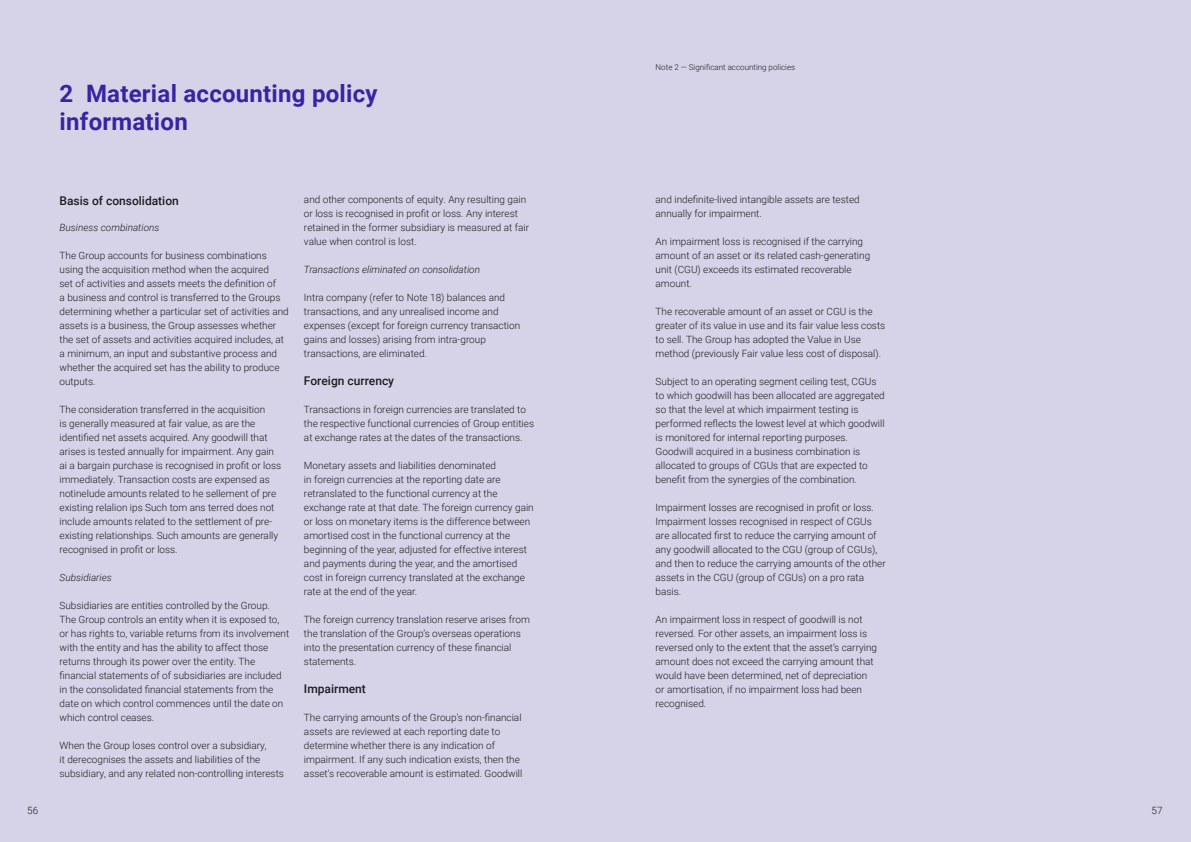
<style>
.page{position:relative;width:1191px;height:842px;background:#d6d3e9}
.page>*{position:absolute;margin:0;border:0;box-sizing:border-box;transform-origin:0 0}
.t1{font:700 24px/28px "Roboto";letter-spacing:.01em;color:#3824a3}
.t2{font:500 12px "Roboto";color:#1d1d1e}
.t3{font:300 10px/14px "Roboto";color:#1d1d1e}
.t4{font:italic 300 10px "Roboto";color:#1d1d1e}
.t5{font:300 10px "Roboto";color:#231f20}
.t6{font:300 8px "Roboto";color:#1d1d1e}
</style>
<div class="page">
<p class="t1" style="left:60px;top:79px;width:320px">2 Material accounting policy information</p>
<p class="t2" style="left:60px;top:193px;width:121px">Basis of consolidation</p>
<p class="t4" style="left:60px;top:221px;width:101px">Business combinations</p>
<p class="t3" style="left:60px;top:248px;width:231px">The Group accounts for business combinations using the acquisition method when the acquired<br>set of activities and assets meets the definition of<br>a business and control is transferred to the Groups determining whether a particular set of activities and assets is a business, the Group assesses whether the set of assets and activities acquired includes, at a minimum, an input and substantive process and whether the acquired set has the ability to produce outputs.</p>
<p class="t3" style="left:60px;top:402px;width:223px">The consideration transferred in the acquisition<br>is generally measured at fair value, as are the identified net assets acquired. Any goodwill that arises is tested annually for impairment. Any gain ai a bargain purchase is recognised in profit or loss immediately. Transaction costs are expensed as notinelude amounts related to he sellement of pre existing relalion ips Such tom ans terred does not include amounts related to the settlement of pre&shy;existing relationships. Such amounts are generally recognised in profit or loss.</p>
<p class="t4" style="left:60px;top:571px;width:54px">Subsidiaries</p>
<p class="t3" style="left:60px;top:598px;width:212px">Subsidiaries are entities controlled by the Group.</p>
<p class="t3" style="left:60px;top:612px;width:231px">The Group controls an entity when it is exposed to, or has rights to, variable returns from its involvement with the entity and has the ability to affect those returns through its power over the entity. The financial statements of of subsidiaries are included in the consolidated financial statements from the date on which control commences until the date on which control ceases.</p>
<p class="t3" style="left:60px;top:738px;width:226px">When the Group loses control over a subsidiary,<br>it derecognises the assets and liabilities of the subsidiary, and any related non-controlling interests</p>
<p class="t3" style="left:304px;top:192px;width:227px">and other components of equity. Any resulting gain or loss is recognised in profit or loss. Any interest retained in the former subsidiary is measured at fair value when control is lost.</p>
<p class="t4" style="left:304px;top:263px;width:178px">Transactions eliminated on consolidation</p>
<p class="t3" style="left:304px;top:290px;width:218px">Intra company (refer to Note 18) balances and transactions, and any unrealised income and expenses (except for foreign currency transaction gains and losses) arising from intra-group transactions, are eliminated.</p>
<p class="t2" style="left:304px;top:373px;width:92px">Foreign currency</p>
<p class="t3" style="left:304px;top:402px;width:232px">Transactions in foreign currencies are translated to the respective functional currencies of Group entities at exchange rates at the dates of the transactions.</p>
<p class="t3" style="left:304px;top:458px;width:231px">Monetary assets and liabilities denominated<br>in foreign currencies at the reporting date are retranslated to the functional currency at the exchange rate at that date. The foreign currency gain or loss on monetary items is the difference between amortised cost in the functional currency at the beginning of the year, adjusted for effective interest and payments during the year, and the amortised cost in foreign currency translated at the exchange rate at the end of the year.</p>
<p class="t3" style="left:304px;top:612px;width:227px">The foreign currency translation reserve arises from the translation of the Group’s overseas operations into the presentation currency of these financial statements.</p>
<p class="t2" style="left:304px;top:681px;width:63px">Impairment</p>
<p class="t3" style="left:304px;top:710px;width:220px">The carrying amounts of the Group’s non-financial assets are reviewed at each reporting date to determine whether there is any indication of impairment. If any such indication exists, then the asset’s recoverable amount is estimated. Goodwill</p>
<p class="t6" style="left:655px;top:62px;width:141px">Note 2 — Significant accounting policies</p>
<p class="t3" style="left:655px;top:192px;width:206px">and indefinite-lived intangible assets are tested annually for impairment.</p>
<p class="t3" style="left:655px;top:234px;width:216px">An impairment loss is recognised if the carrying amount of an asset or its related cash-generating unit (CGU) exceeds its estimated recoverable amount.</p>
<p class="t3" style="left:655px;top:304px;width:231px">The recoverable amount of an asset or CGU is the greater of its value in use and its fair value less costs to sell. The Group has adopted the Value in Use method (previously Fair value less cost of disposal).</p>
<p class="t3" style="left:655px;top:374px;width:231px">Subject to an operating segment ceiling test, CGUs to which goodwill has been allocated are aggregated so that the level at which impairment testing is performed reflects the lowest level at which goodwill is monitored for internal reporting purposes.<br>Goodwill acquired in a business combination is allocated to groups of CGUs that are expected to benefit from the synergies of the combination.</p>
<p class="t3" style="left:655px;top:500px;width:232px">Impairment losses are recognised in profit or loss.<br>Impairment losses recognised in respect of CGUs are allocated first to reduce the carrying amount of any goodwill allocated to the CGU (group of CGUs), and then to reduce the carrying amounts of the other assets in the CGU (group of CGUs) on a pro rata basis.</p>
<p class="t3" style="left:655px;top:612px;width:223px">An impairment loss in respect of goodwill is not reversed. For other assets, an impairment loss is reversed only to the extent that the asset’s carrying amount does not exceed the carrying amount that would have been determined, net of depreciation or amortisation, if no impairment loss had been recognised.</p>
<p class="t5" style="left:27px;top:804px;width:13px">56</p>
<p class="t5" style="left:1151px;top:804px;width:13px">57</p>
</div>
